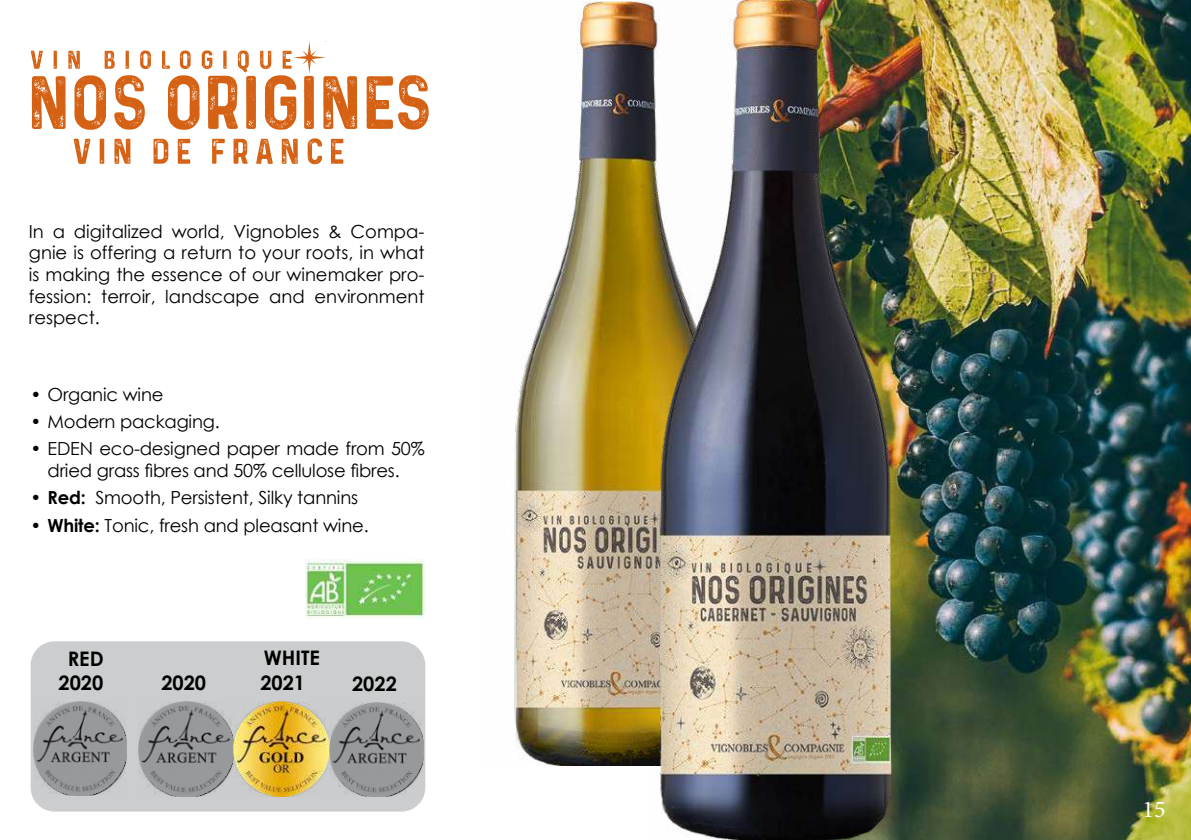
<style>
.page{position:relative;width:1191px;height:840px;background:#fff}
.page>*{position:absolute;margin:0;border:0;box-sizing:border-box;transform-origin:0 0}
.t1{font:24px "Minion Pro";color:#fff}
.t2{font:700 20px "Century Gothic";color:#000}
.t3{font:18px/21.6px "Century Gothic";letter-spacing:-.01em;color:#000;text-align:center}
.s1{font-weight:700}
</style>
<div class="page">
<div style="left:31px;top:641px;width:394px;height:170px;background:#cbcdce;border-radius:24px"></div>
<img style="left:929px;top:0;width:262px;height:839px">
<img style="left:514px;top:2px;width:139px;height:763px">
<img style="left:653px;top:0;width:276px;height:839px">
<svg style="left:32px;top:76px;width:34px;height:53px"></svg>
<svg style="left:74px;top:75px;width:32px;height:55px"></svg>
<svg style="left:114px;top:75px;width:31px;height:55px"></svg>
<svg style="left:366px;top:75px;width:63px;height:55px"></svg>
<svg style="left:31px;top:51px;width:12px;height:18px"></svg>
<svg style="left:54px;top:51px;width:3px;height:18px"></svg>
<svg style="left:68px;top:51px;width:12px;height:18px"></svg>
<svg style="left:105px;top:51px;width:10px;height:18px"></svg>
<svg style="left:126px;top:51px;width:3px;height:18px"></svg>
<svg style="left:140px;top:50px;width:11px;height:19px"></svg>
<svg style="left:162px;top:41px;width:195px;height:89px"></svg>
<img style="left:305px;top:559px;width:119px;height:59px">
<img style="left:139px;top:701px;width:190px;height:95px">
<img style="left:33px;top:701px;width:93px;height:93px">
<img style="left:329px;top:702px;width:95px;height:94px">
<svg style="left:74px;top:139px;width:16px;height:25px"></svg>
<svg style="left:100px;top:138px;width:4px;height:26px"></svg>
<svg style="left:114px;top:139px;width:16px;height:25px"></svg>
<svg style="left:153px;top:139px;width:15px;height:25px"></svg>
<svg style="left:178px;top:139px;width:12px;height:25px"></svg>
<svg style="left:212px;top:139px;width:13px;height:25px"></svg>
<svg style="left:233px;top:139px;width:15px;height:25px"></svg>
<svg style="left:256px;top:139px;width:17px;height:25px"></svg>
<svg style="left:282px;top:139px;width:16px;height:25px"></svg>
<svg style="left:308px;top:138px;width:14px;height:26px"></svg>
<svg style="left:331px;top:139px;width:12px;height:25px"></svg>
<p class="t3" style="left:29px;top:220px;width:397px;text-align:justify">In a digitalized world, Vignobles &amp; Compa&shy;gnie is offering a return to your roots, in what is making the essence of our winemaker pro&shy;fession: terroir, landscape and environment respect.</p>
<p class="t3" style="left:31px;top:383px;width:134px">• Organic wine</p>
<p class="t3" style="left:31px;top:410px;width:191px">• Modern packaging.</p>
<p class="t3" style="left:31px;top:437px;width:396px">• EDEN eco-designed paper made from 50% dried grass fibres and 50% cellulose fibres.</p>
<p class="t3" style="left:31px;top:486px;width:329px"><span class="s1">• Red:</span> Smooth, Persistent, Silky tannins</p>
<p class="t3" style="left:31px;top:513px;width:340px"><span class="s1">• White:</span> Tonic, fresh and pleasant wine.</p>
<p class="t2" style="left:68px;top:643px;width:37px">RED</p>
<p class="t2" style="left:264px;top:642px;width:57px">WHITE</p>
<p class="t2" style="left:59px;top:667px;width:46px">2020</p>
<p class="t2" style="left:161px;top:667px;width:46px">2020</p>
<p class="t2" style="left:260px;top:667px;width:46px">2021</p>
<p class="t2" style="left:352px;top:667px;width:46px">2022</p>
<h1 class="t1" style="left:1142px;top:792px;width:25px">15</h1>
</div>
